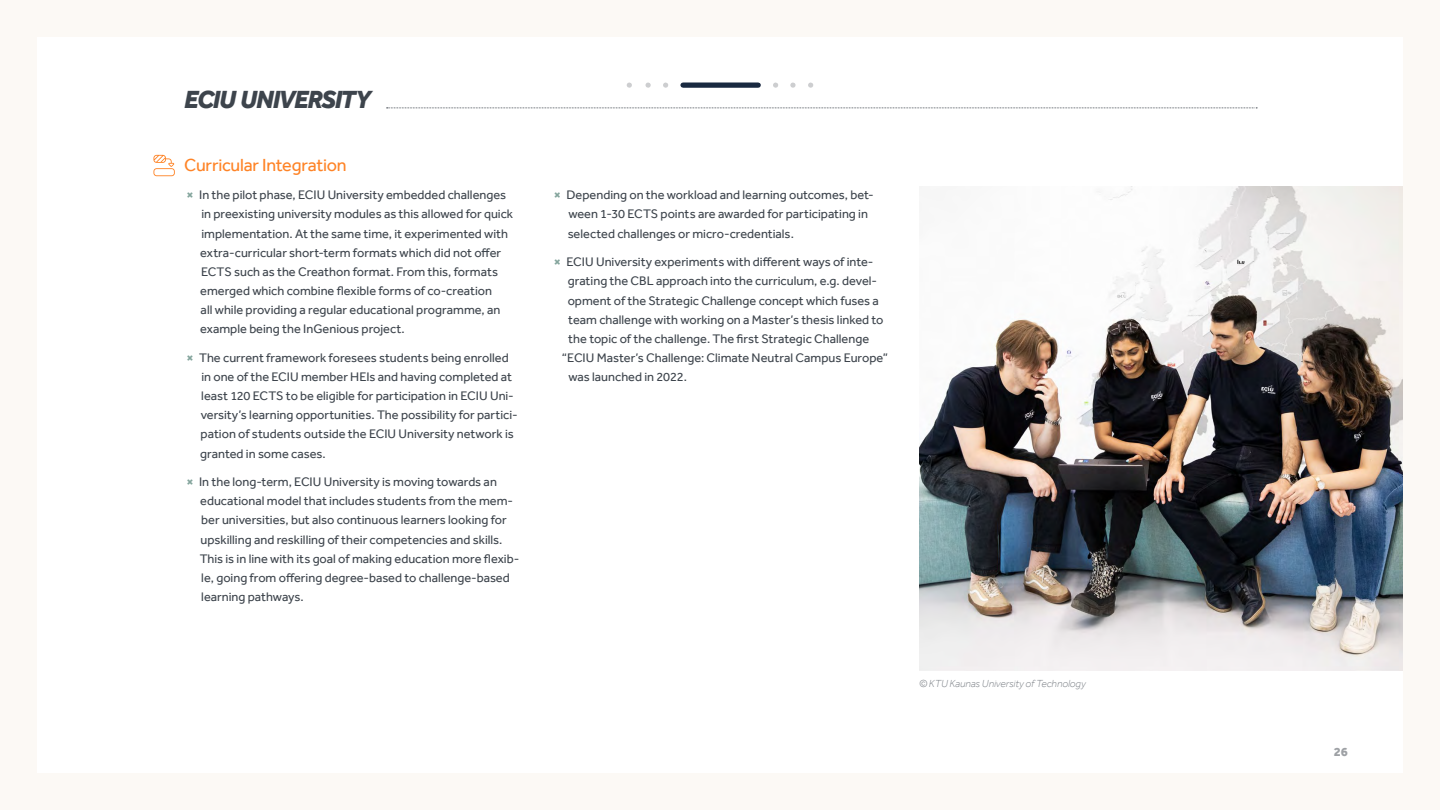
<style>
.page{position:relative;width:1440px;height:810px;background:#fff}
.page>*{position:absolute;margin:0;border:0;box-sizing:border-box;transform-origin:0 0}
.t1{font:italic 800 25.5px "Effra";letter-spacing:-.05em;color:#3d444c}
.t2{font:18px "Effra";letter-spacing:-.01em;color:#fe8326}
.t3{font:12.75px/19.1px "Effra";color:#3d444c}
.t4{font:800 12.75px "Effra";color:#9ea1a5}
.t5{font:italic 300 10.5px "Effra";color:#777c82}
.s1{font-weight:800;color:#84a59d}
</style>
<div class="page">
<div style="left:683px;top:82px;width:75px;height:6px;background:#192940"></div>
<svg style="left:387px;top:108px;width:870px;height:1px"></svg>
<svg style="left:153px;top:155px;width:22px;height:21px"></svg>
<img style="left:919px;top:186px;width:484px;height:484px">
<div style="left:0;top:0;width:37px;height:810px;background:#fcf9f5"></div>
<div style="left:1403px;top:0;width:37px;height:810px;background:#fcf9f5"></div>
<div style="left:31px;top:0;width:1409px;height:37px;background:#fcf9f5"></div>
<div style="left:18px;top:773px;width:1422px;height:37px;background:#fcf9f5"></div>
<h1 class="t1" style="left:184px;top:84px;width:188px">ECIU UNIVERSITY</h1>
<h2 class="t2" style="left:184px;top:154px;width:164px">Curricular Integration</h2>
<p class="t3" style="left:200px;top:185px;width:314px;text-indent:-14px"><span class="s1">×</span> In the pilot phase, ECIU University embedded challenges in preexisting university modules as this allowed for quick implementation. At the same time, it experimented with extra-curricular short-term formats which did not offer ECTS such as the Creathon format. From this, formats emerged which combine flexible forms of co-creation<br>all while providing a regular educational programme, an example being the InGenious project.</p>
<p class="t3" style="left:200px;top:348px;width:319px;text-indent:-14px"><span class="s1">×</span> The current framework foresees students being enrolled in one of the ECIU member HEIs and having completed at least 120 ECTS to be eligible for participation in ECIU Uni&shy;versity’s learning opportunities. The possibility for partici&shy;pation of students outside the ECIU University network is granted in some cases.</p>
<p class="t3" style="left:200px;top:472px;width:321px;text-indent:-13px"><span class="s1">×</span> In the long-term, ECIU University is moving towards an educational model that includes students from the mem&shy;ber universities, but also continuous learners looking for upskilling and reskilling of their competencies and skills.<br>This is in line with its goal of making education more flexib&shy;le, going from offering degree-based to challenge-based learning pathways.</p>
<p class="t3" style="left:568px;top:185px;width:308px;text-indent:-14px"><span class="s1">×</span> Depending on the workload and learning outcomes, bet&shy;ween 1-30 ECTS points are awarded for participating in selected challenges or micro-credentials.</p>
<p class="t3" style="left:554px;top:252px;width:321px"><span class="s1">×</span> ECIU University experiments with different ways of inte-</p>
<p class="t3" style="left:568px;top:271px;width:311px">grating the CBL approach into the curriculum, e.g. devel-</p>
<p class="t3" style="left:568px;top:291px;width:313px">opment of the Strategic Challenge concept which fuses a</p>
<p class="t3" style="left:568px;top:310px;width:317px">team challenge with working on a Master’s thesis linked to</p>
<p class="t3" style="left:568px;top:329px;width:302px">the topic of the challenge. The first Strategic Challenge</p>
<p class="t3" style="left:562px;top:348px;width:328px">“ECIU Master’s Challenge: Climate Neutral Campus Europe”</p>
<p class="t3" style="left:568px;top:367px;width:120px">was launched in 2022.</p>
<p class="t5" style="left:919px;top:677px;width:168px">© KTU Kaunas University of Technology</p>
<p class="t4" style="left:1334px;top:744px;width:16px">26</p>
</div>
